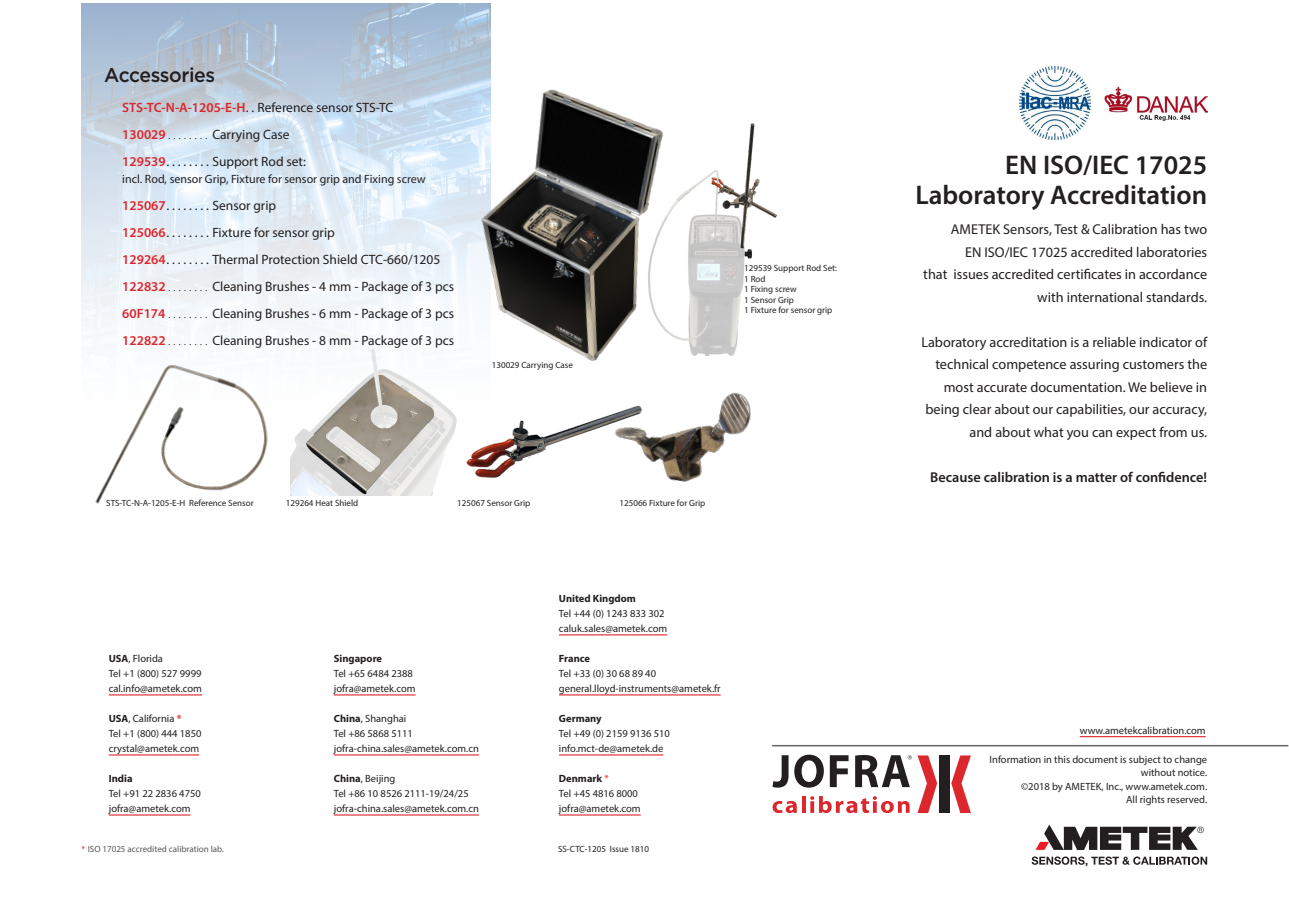
<style>
.page{position:relative;width:1289px;height:919px;background:#fff}
.page>*{position:absolute;margin:0;border:0;box-sizing:border-box;transform-origin:0 0}
.t1{font:600 27px/30px "Myriad Pro";color:#231f20;text-align:right}
.t2{font:500 19.95px "Gotham";letter-spacing:-.02em;color:#231f20}
.t3{font:14.25px/22.5px "Myriad Pro";color:#231f20;text-align:right}
.t4{font:600 14.25px "Myriad Pro";color:#231f20}
.t5{font:13.5px "Myriad Pro";color:#231f20}
.t6{font:12px "Myriad Pro";color:#231f20}
.t7{font:10.5px/13.5px "Myriad Pro";color:#231f20;text-align:right}
.t8{font:700 10.5px "Myriad Pro";color:#231f20}
.t9{font:9px/10.5px "Myriad Pro";color:#231f20}
.s1{font-weight:600;color:#dc272d}
.s2{font-weight:300}
.s3{font-weight:700}
.s4{font-weight:700;color:#dc272d}
.s5{font-weight:400;color:#dc272d}
</style>
<div class="page">
<svg style="left:772px;top:755px;width:16px;height:32px"></svg>
<svg style="left:794px;top:754px;width:29px;height:33px"></svg>
<svg style="left:829px;top:755px;width:19px;height:32px"></svg>
<svg style="left:772px;top:801px;width:25px;height:12px"></svg>
<svg style="left:802px;top:796px;width:3px;height:16px"></svg>
<svg style="left:810px;top:796px;width:99px;height:17px"></svg>
<div style="left:939px;top:755px;width:10px;height:58px;background:#231f20"></div>
<svg style="left:917px;top:755px;width:20px;height:58px"></svg>
<svg style="left:951px;top:755px;width:19px;height:58px"></svg>
<svg style="left:855px;top:755px;width:56px;height:32px"></svg>
<hr style="left:1079px;top:736px;width:126px;height:1px;background:#dc272d">
<hr style="left:772px;top:744px;width:516px;height:2px;background:#66666a">
<hr style="left:109px;top:694px;width:93px;height:1px;background:#dc272d">
<hr style="left:109px;top:754px;width:90px;height:1px;background:#dc272d">
<hr style="left:109px;top:814px;width:81px;height:1px;background:#dc272d">
<hr style="left:334px;top:694px;width:81px;height:1px;background:#dc272d">
<hr style="left:334px;top:754px;width:145px;height:1px;background:#dc272d">
<hr style="left:334px;top:814px;width:145px;height:1px;background:#dc272d">
<hr style="left:559px;top:634px;width:108px;height:1px;background:#dc272d">
<hr style="left:559px;top:694px;width:161px;height:1px;background:#dc272d">
<hr style="left:559px;top:754px;width:104px;height:1px;background:#dc272d">
<hr style="left:559px;top:814px;width:81px;height:1px;background:#dc272d">
<img style="left:82px;top:4px;width:409px;height:328px">
<svg style="left:1031px;top:856px;width:176px;height:10px"></svg>
<svg style="left:1036px;top:824px;width:167px;height:25px"></svg>
<img style="left:1019px;top:67px;width:188px;height:72px">
<img style="left:647px;top:392px;width:104px;height:90px">
<img style="left:486px;top:405px;width:161px;height:73px">
<img style="left:95px;top:365px;width:173px;height:139px">
<img style="left:461px;top:61px;width:183px;height:300px">
<img style="left:644px;top:123px;width:133px;height:233px">
<img style="left:290px;top:349px;width:196px;height:147px">
<p class="t2" style="left:104px;top:62px;width:112px">Accessories</p>
<p class="t5" style="left:122px;top:99px;width:273px"><span class="s1">STS-TC-N-A-1205-E-H</span>... Reference sensor STS-TC</p>
<p class="t5" style="left:122px;top:126px;width:169px"><span class="s1">130029</span> <span class="s2">. . . . . . . .</span> Carrying Case</p>
<p class="t5" style="left:122px;top:153px;width:47px"><span class="s1">129539</span>.........</p>
<p class="t5" style="left:212px;top:153px;width:95px">Support Rod set:</p>
<p class="t6" style="left:122px;top:171px;width:305px">incl. Rod, sensor Grip, Fixture for sensor grip and Fixing screw</p>
<p class="t5" style="left:122px;top:197px;width:47px"><span class="s1">125067</span>.........</p>
<p class="t5" style="left:212px;top:197px;width:65px">Sensor grip</p>
<p class="t5" style="left:122px;top:224px;width:47px"><span class="s1">125066</span>.........</p>
<p class="t5" style="left:212px;top:224px;width:124px">Fixture for sensor grip</p>
<p class="t5" style="left:122px;top:251px;width:47px"><span class="s1">129264</span>.........</p>
<p class="t5" style="left:212px;top:251px;width:229px">Thermal Protection Shield CTC-660/1205</p>
<p class="t5" style="left:122px;top:278px;width:333px"><span class="s1">122832</span> <span class="s2">. . . . . . . .</span> Cleaning Brushes - 4 mm - Package of 3 pcs</p>
<p class="t5" style="left:122px;top:305px;width:333px"><span class="s1">60F174</span> <span class="s2">. . . . . . . .</span> Cleaning Brushes - 6 mm - Package of 3 pcs</p>
<p class="t5" style="left:122px;top:332px;width:333px"><span class="s1">122822</span> <span class="s2">. . . . . . . .</span> Cleaning Brushes - 8 mm - Package of 3 pcs</p>
<p class="t9" style="left:492px;top:359px;width:83px">130029 Carrying Case</p>
<p class="t9" style="left:744px;top:263px;width:94px">129539 Support Rod Set:<br>1 Rod<br>1 Fixing screw<br>1 Sensor Grip<br>1 Fixture for sensor grip</p>
<p class="t9" style="left:106px;top:497px;width:149px">STS-TC-N-A-1205-E-H Reference Sensor</p>
<p class="t9" style="left:457px;top:497px;width:74px">125067 Sensor Grip</p>
<p class="t9" style="left:619px;top:497px;width:87px">125066 Fixture for Grip</p>
<p class="t9" style="left:286px;top:497px;width:74px">129264 Heat Shield</p>
<p class="t7" style="left:109px;top:651px;width:56px"><span class="s3">USA</span>, Florida</p>
<p class="t7" style="left:109px;top:666px;width:94px">Tel +1 (800) 527 9999</p>
<p class="t7" style="left:109px;top:681px;width:95px">cal.info@ametek.com</p>
<p class="t7" style="left:109px;top:711px;width:74px"><span class="s3">USA</span>, California <span class="s4">*</span></p>
<p class="t7" style="left:109px;top:726px;width:94px">Tel +1 (800) 444 1850</p>
<p class="t7" style="left:109px;top:741px;width:92px">crystal@ametek.com</p>
<p class="t8" style="left:109px;top:771px;width:25px">India</p>
<p class="t7" style="left:109px;top:786px;width:94px">Tel +91 22 2836 4750</p>
<p class="t7" style="left:109px;top:801px;width:83px">jofra@ametek.com</p>
<p class="t9" style="left:82px;top:843px;width:144px"><span class="s4">*</span> ISO 17025 accredited calibration lab.</p>
<p class="t8" style="left:334px;top:651px;width:50px">Singapore</p>
<p class="t7" style="left:334px;top:666px;width:81px">Tel +65 6484 2388</p>
<p class="t7" style="left:334px;top:681px;width:83px">jofra@ametek.com</p>
<p class="t7" style="left:334px;top:711px;width:74px"><span class="s3">China</span>, Shanghai</p>
<p class="t7" style="left:334px;top:726px;width:81px">Tel +86 5868 5111</p>
<p class="t7" style="left:334px;top:741px;width:147px">jofra-china.sales@ametek.com.cn</p>
<p class="t7" style="left:334px;top:771px;width:63px"><span class="s3">China</span>, Beijing</p>
<p class="t7" style="left:334px;top:786px;width:136px">Tel +86 10 8526 2111-19/24/25</p>
<p class="t7" style="left:334px;top:801px;width:147px">jofra-china.sales@ametek.com.cn</p>
<p class="t8" style="left:559px;top:591px;width:78px">United Kingdom</p>
<p class="t7" style="left:559px;top:606px;width:107px">Tel +44 (0) 1243 833 302</p>
<p class="t7" style="left:559px;top:621px;width:110px">caluk.sales@ametek.com</p>
<p class="t8" style="left:559px;top:651px;width:33px">France</p>
<p class="t7" style="left:559px;top:666px;width:99px">Tel +33 (0) 30 68 89 40</p>
<p class="t7" style="left:559px;top:681px;width:163px">general.lloyd-instruments@ametek.fr</p>
<p class="t8" style="left:559px;top:711px;width:44px">Germany</p>
<p class="t7" style="left:559px;top:726px;width:112px">Tel +49 (0) 2159 9136 510</p>
<p class="t7" style="left:559px;top:741px;width:106px">info.mct-de@ametek.de</p>
<p class="t8" style="left:559px;top:771px;width:51px">Denmark <span class="s5">*</span></p>
<p class="t7" style="left:559px;top:786px;width:81px">Tel +45 4816 8000</p>
<p class="t7" style="left:559px;top:801px;width:83px">jofra@ametek.com</p>
<p class="t9" style="left:558px;top:843px;width:92px">SS-CTC-1205 Issue 1810</p>
<p class="t1" style="left:915px;top:149px;width:293px">EN ISO/IEC 17025<br>Laboratory Accreditation</p>
<p class="t3" style="left:923px;top:218px;width:285px">AMETEK Sensors, Test &amp; Calibration has two<br>EN ISO/IEC 17025 accredited laboratories<br>that issues accredited certificates in accordance with international standards.</p>
<p class="t3" style="left:921px;top:330px;width:287px">Laboratory accreditation is a reliable indicator of technical competence assuring customers the most accurate documentation. We believe in being clear about our capabilities, our accuracy, and about what you can expect from us.</p>
<p class="t4" style="left:930px;top:468px;width:278px">Because calibration is a matter of confidence!</p>
<p class="t7" style="left:1079px;top:723px;width:127px">www.ametekcalibration.com</p>
<p class="t7" style="left:989px;top:752px;width:219px">Information in this document is subject to change without notice.<br>©2018 by AMETEK, Inc., www.ametek.com.<br>All rights reserved.</p>
</div>
